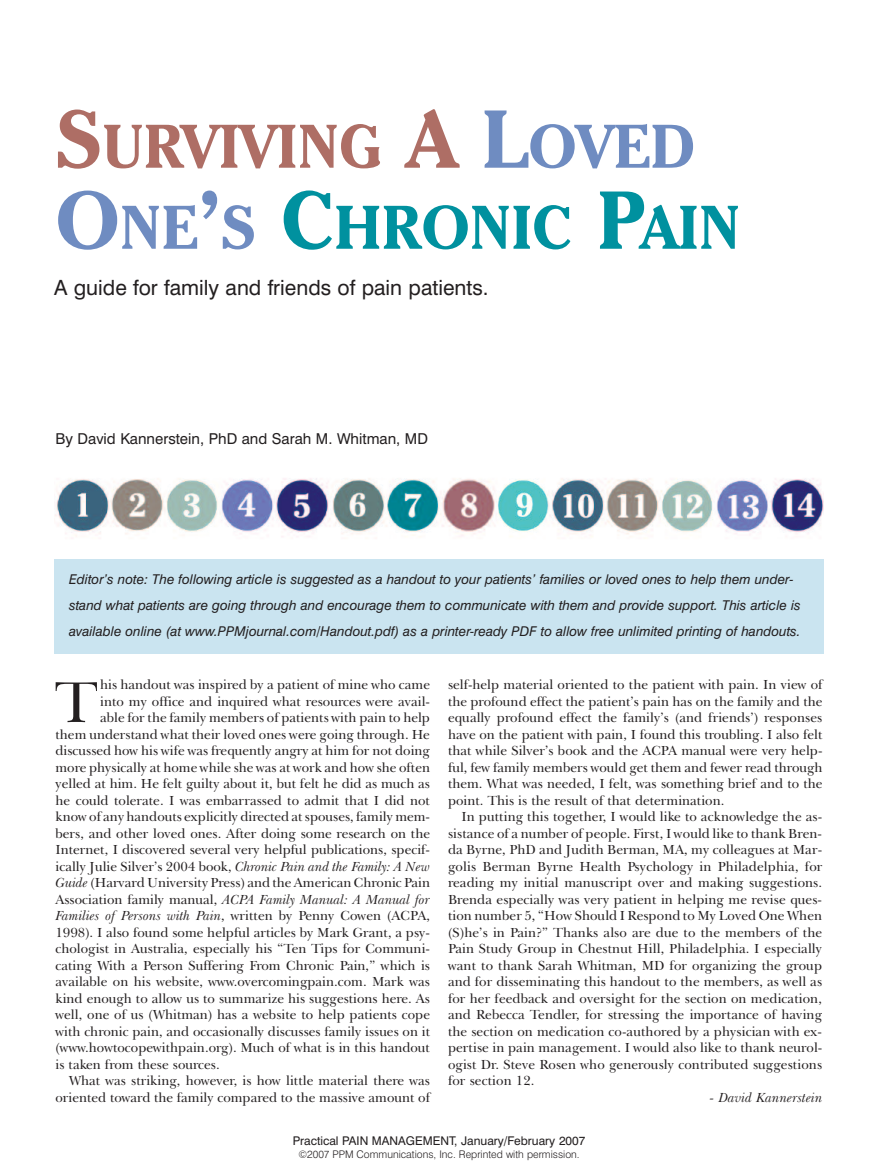
<style>
.page{position:relative;width:878px;height:1175px;background:#fff}
.page>*{position:absolute;margin:0;border:0;box-sizing:border-box;transform-origin:0 0}
.t1{font:700 60.75px/81px "Cheltenham IT Cby BT";color:#00919f}
.t2{font:59.1px "New Baskerville IT Cby BT";color:#231f20}
.t3{font:21px "Swiss 721 BT";color:#231f20}
.t4{font:15px "Swiss 721 BT";color:#231f20}
.t5{font:13.5px/16.5px "New Baskerville IT Cby BT";color:#231f20;text-align:justify}
.t6{font:italic 13.5px/26px "Swiss 721 BT";color:#231f20}
.t7{font:italic 13.5px "New Baskerville IT Cby BT";color:#231f20}
.t8{font:12px "Swiss 721 BT";color:#231f20}
.t9{font:300 10.5px "Swiss 721 BT";color:#231f20}
.s1{font-size:81px;color:#ae6e65}
.s2{color:#ae6e65}
.s3{font-size:81px;color:#6f8cc1}
.s4{color:#6f8cc1}
.s5{font-size:81px}
.s6{font-style:italic}
.s7{font-style:normal}
</style>
<div class="page">
<div style="left:54px;top:559px;width:770px;height:95px;background:#cae4f0"></div>
<img style="left:55px;top:478px;width:769px;height:61px">
<h1 class="t1" style="left:56px;top:112px;width:686px"><span class="s1">S</span><span class="s2">URVIVING</span> <span class="s1">A</span> <span class="s3">L</span><span class="s4">OVED<br></span><span class="s3">O</span><span class="s4">NE</span><span class="s3">’</span><span class="s4">S</span> <span class="s5">C</span>HRONIC <span class="s5">P</span>AIN</h1>
<h3 class="t3" style="left:54px;top:280px;width:436px">A guide for family and friends of pain patients.</h3>
<p class="t4" style="left:56px;top:433px;width:374px">By David Kannerstein, PhD and Sarah M. Whitman, MD</p>
<p class="t6" style="left:69px;top:567px;width:733px">Editor’s note: The following article is suggested as a handout to your patients’ families or loved ones to help them under&shy;stand what patients are going through and encourage them to communicate with them and provide support. This article is available online (at www.PPMjournal.com/Handout.pdf) as a printer-ready PDF to allow free unlimited printing of handouts.</p>
<h2 class="t2" style="left:56px;top:680px;width:43px">T</h2>
<p class="t5" style="left:100px;top:678px;width:331px">his handout was inspired by a patient of mine who came</p>
<p class="t5" style="left:100px;top:694px;width:331px">into my office and inquired what resources were avail-</p>
<p class="t5" style="left:100px;top:711px;width:331px">able for the family members of patients with pain to help</p>
<p class="t5" style="left:55px;top:727px;width:376px">them understand what their loved ones were going through. He</p>
<p class="t5" style="left:55px;top:744px;width:376px">discussed how his wife was frequently angry at him for not doing</p>
<p class="t5" style="left:55px;top:760px;width:376px">more physically at home while she was at work and how she often</p>
<p class="t5" style="left:55px;top:777px;width:376px">yelled at him. He felt guilty about it, but felt he did as much as</p>
<p class="t5" style="left:55px;top:793px;width:376px">he could tolerate. I was embarrassed to admit that I did not</p>
<p class="t5" style="left:55px;top:810px;width:376px">know of any handouts explicitly directed at spouses, family mem-</p>
<p class="t5" style="left:55px;top:826px;width:376px">bers, and other loved ones. After doing some research on the</p>
<p class="t5" style="left:55px;top:843px;width:376px">Internet, I discovered several very helpful publications, specif-</p>
<p class="t5" style="left:55px;top:859px;width:376px">ically Julie Silver’s 2004 book, <span class="s6">Chronic Pain and the Family: A New</span></p>
<p class="t5" style="left:55px;top:876px;width:376px"><span class="s6">Guide</span> (Harvard University Press) and the American Chronic Pain</p>
<p class="t7" style="left:55px;top:894px;width:376px"><span class="s7">Association family manual,</span> ACPA Family Manual: A Manual for</p>
<p class="t5" style="left:56px;top:909px;width:376px"><span class="s6">Families of Persons with Pain</span>, written by Penny Cowen (ACPA,</p>
<p class="t5" style="left:56px;top:925px;width:376px">1998). I also found some helpful articles by Mark Grant, a psy-</p>
<p class="t5" style="left:56px;top:942px;width:376px">chologist in Australia, especially his “Ten Tips for Communi-</p>
<p class="t5" style="left:56px;top:958px;width:376px">cating With a Person Suffering From Chronic Pain,” which is</p>
<p class="t5" style="left:56px;top:975px;width:376px">available on his website, www.overcomingpain.com. Mark was</p>
<p class="t5" style="left:56px;top:991px;width:376px">kind enough to allow us to summarize his suggestions here. As</p>
<p class="t5" style="left:56px;top:1008px;width:376px">well, one of us (Whitman) has a website to help patients cope</p>
<p class="t5" style="left:56px;top:1024px;width:376px">with chronic pain, and occasionally discusses family issues on it</p>
<p class="t5" style="left:56px;top:1041px;width:376px">(www.howtocopewithpain.org). Much of what is in this handout</p>
<p class="t5" style="left:56px;top:1057px;width:166px">is taken from these sources.</p>
<p class="t5" style="left:69px;top:1074px;width:362px">What was striking, however, is how little material there was</p>
<p class="t5" style="left:56px;top:1090px;width:376px">oriented toward the family compared to the massive amount of</p>
<p class="t5" style="left:448px;top:678px;width:376px">self-help material oriented to the patient with pain. In view of the profound effect the patient’s pain has on the family and the equally profound effect the family’s (and friends’) responses have on the patient with pain, I found this troubling. I also felt that while Silver’s book and the ACPA manual were very help&shy;ful, few family members would get them and fewer read through them. What was needed, I felt, was something brief and to the point. This is the result of that determination.</p>
<p class="t5" style="left:448px;top:810px;width:376px;text-indent:14px">In putting this together, I would like to acknowledge the as&shy;sistance of a number of people. First, I would like to thank Bren&shy;da Byrne, PhD and Judith Berman, MA, my colleagues at Mar&shy;golis Berman Byrne Health Psychology in Philadelphia, for reading my initial manuscript over and making suggestions.<br>Brenda especially was very patient in helping me revise ques&shy;tion number 5, “How Should I Respond to My Loved One When (S)he’s in Pain?” Thanks also are due to the members of the Pain Study Group in Chestnut Hill, Philadelphia. I especially want to thank Sarah Whitman, MD for organizing the group and for disseminating this handout to the members, as well as for her feedback and oversight for the section on medication, and Rebecca Tendler, for stressing the importance of having the section on medication co-authored by a physician with ex&shy;pertise in pain management. I would also like to thank neurol&shy;ogist Dr. Steve Rosen who generously contributed suggestions for section 12.</p>
<p class="t7" style="left:709px;top:1092px;width:114px">- David Kannerstein</p>
<p class="t8" style="left:293px;top:1135px;width:294px">Practical PAIN MANAGEMENT, January/February 2007</p>
<p class="t9" style="left:298px;top:1150px;width:283px">©2007 PPM Communications, Inc. Reprinted with permission.</p>
</div>
